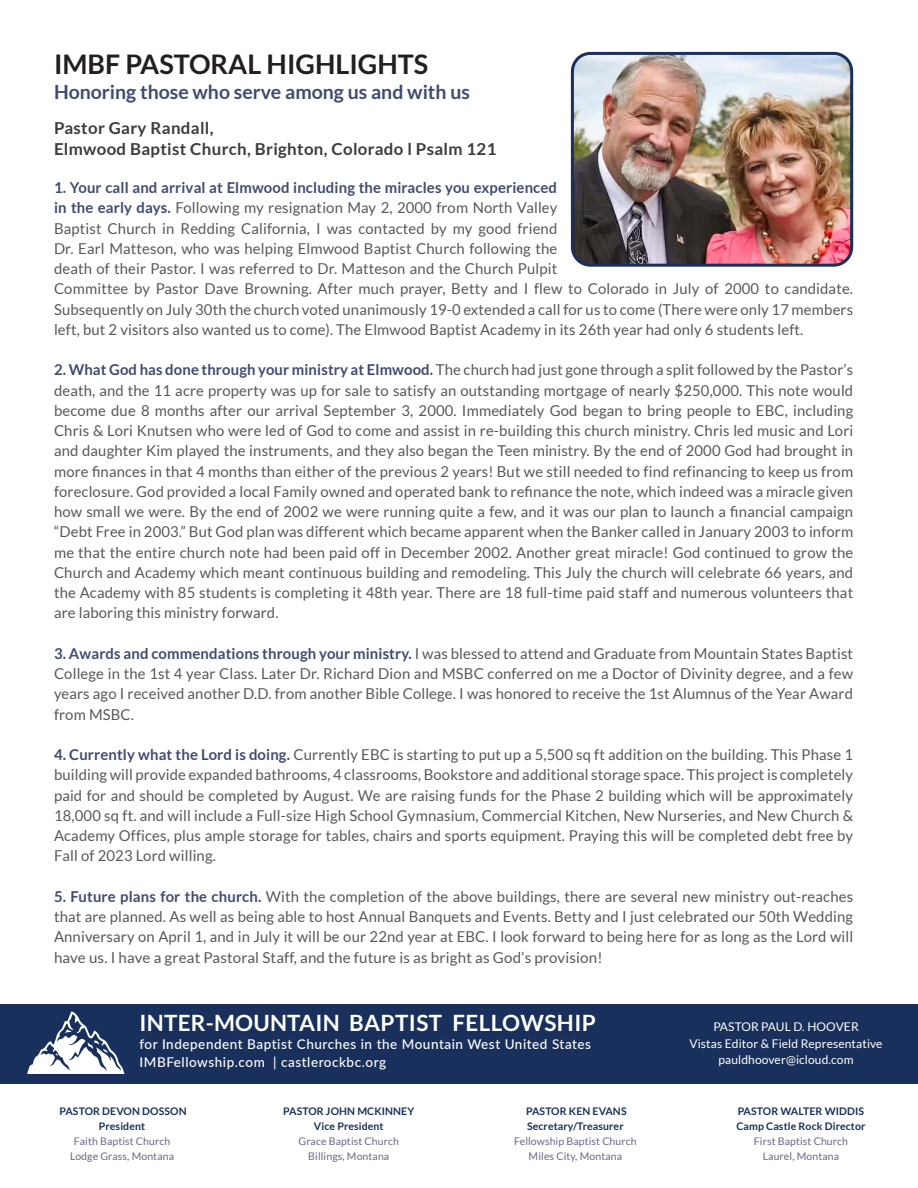
<style>
.page{position:relative;width:918px;height:1188px;background:#fff}
.page>*{position:absolute;margin:0;border:0;box-sizing:border-box;transform-origin:0 0}
.t1{font:700 27px "Lato";color:#231f20}
.t2{font:700 22.5px "Lato";letter-spacing:.02em;color:#fff}
.t3{font:700 19.5px "Lato";color:#404b70}
.t4{font:700 16.5px "Lato";letter-spacing:.02em;color:#3c3c3d}
.t5{font:15px/20.2px "Lato";letter-spacing:.01em;color:#57585a;text-align:justify}
.t6{font:500 13.5px/18px "Lato";letter-spacing:.04em;color:#fff}
.t7{font:12px/16.5px "Lato";letter-spacing:.01em;color:#fff;text-align:center}
.t8{font:10.5px "Lato";letter-spacing:.01em;color:#666988}
.t9{font:700 10.5px "Lato";letter-spacing:.01em;color:#18305b}
.s1{font-weight:700;color:#404b70}
</style>
<div class="page">
<div style="left:0;top:1004px;width:918px;height:79px;background:#18305b"></div>
<svg style="left:27px;top:1011px;width:98px;height:63px"></svg>
<img style="left:575px;top:56px;width:277px;height:207px">
<div style="left:571px;top:52px;width:282px;height:215px;border:3px solid #18305b;border-radius:18px"></div>
<p class="t1" style="left:54px;top:48px;width:376px">IMBF PASTORAL HIGHLIGHTS</p>
<p class="t3" style="left:54px;top:81px;width:418px">Honoring those who serve among us and with us</p>
<p class="t4" style="left:54px;top:118px;width:161px">Pastor Gary Randall,</p>
<p class="t4" style="left:54px;top:139px;width:444px">Elmwood Baptist Church, Brighton, Colorado l Psalm 121</p>
<p class="t5" style="left:54px;top:177px;width:801px;text-align:left"><span class="s1">1. Your call and arrival at Elmwood including the miracles you experienced<br>in the early days.</span> Following my resignation May 2, 2000 from North Valley<br>Baptist Church in Redding California, I was contacted by my good friend<br>Dr. Earl Matteson, who was helping Elmwood Baptist Church following the<br>death of their Pastor. I was referred to Dr. Matteson and the Church Pulpit<br>Committee by Pastor Dave Browning. After much prayer, Betty and I flew to Colorado in July of 2000 to candidate.<br>Subsequently on July 30th the church voted unanimously 19-0 extended a call for us to come (There were only 17 members left, but 2 visitors also wanted us to come). The Elmwood Baptist Academy in its 26th year had only 6 students left.</p>
<p class="t5" style="left:54px;top:360px;width:801px"><span class="s1">2. What God has done through your ministry at Elmwood.</span> The church had just gone through a split followed by the Pastor’s death, and the 11 acre property was up for sale to satisfy an outstanding mortgage of nearly $250,000. This note would become due 8 months after our arrival September 3, 2000. Immediately God began to bring people to EBC, including Chris &amp; Lori Knutsen who were led of God to come and assist in re-building this church ministry. Chris led music and Lori and daughter Kim played the instruments, and they also began the Teen ministry. By the end of 2000 God had brought in more finances in that 4 months than either of the previous 2 years! But we still needed to find refinancing to keep us from foreclosure. God provided a local Family owned and operated bank to refinance the note, which indeed was a miracle given how small we were. By the end of 2002 we were running quite a few, and it was our plan to launch a financial campaign “Debt Free in 2003.” But God plan was different which became apparent when the Banker called in January 2003 to inform me that the entire church note had been paid off in December 2002. Another great miracle! God continued to grow the Church and Academy which meant continuous building and remodeling. This July the church will celebrate 66 years, and the Academy with 85 students is completing it 48th year. There are 18 full-time paid staff and numerous volunteers that are laboring this ministry forward.</p>
<p class="t5" style="left:54px;top:643px;width:801px"><span class="s1">3. Awards and commendations through your ministry.</span> I was blessed to attend and Graduate from Mountain States Baptist College in the 1st 4 year Class. Later Dr. Richard Dion and MSBC conferred on me a Doctor of Divinity degree, and a few years ago I received another D.D. from another Bible College. I was honored to receive the 1st Alumnus of the Year Award from MSBC.</p>
<p class="t5" style="left:54px;top:744px;width:801px"><span class="s1">4. Currently what the Lord is doing.</span> Currently EBC is starting to put up a 5,500 sq ft addition on the building. This Phase 1 building will provide expanded bathrooms, 4 classrooms, Bookstore and additional storage space. This project is completely paid for and should be completed by August. We are raising funds for the Phase 2 building which will be approximately 18,000 sq ft. and will include a Full-size High School Gymnasium, Commercial Kitchen, New Nurseries, and New Church &amp; Academy Offices, plus ample storage for tables, chairs and sports equipment. Praying this will be completed debt free by Fall of 2023 Lord willing.</p>
<p class="t5" style="left:54px;top:886px;width:801px"><span class="s1">5. Future plans for the church.</span> With the completion of the above buildings, there are several new ministry out-reaches that are planned. As well as being able to host Annual Banquets and Events. Betty and I just celebrated our 50th Wedding Anniversary on April 1, and in July it will be our 22nd year at EBC. I look forward to being here for as long as the Lord will have us. I have a great Pastoral Staff, and the future is as bright as God’s provision!</p>
<p class="t2" style="left:140px;top:1010px;width:458px">INTER-MOUNTAIN BAPTIST FELLOWSHIP</p>
<p class="t6" style="left:140px;top:1035px;width:453px">for Independent Baptist Churches in the Mountain West United States<br>IMBFellowship.com | castlerockbc.org</p>
<p class="t9" style="left:60px;top:1105px;width:129px">PASTOR DEVON DOSSON</p>
<p class="t9" style="left:99px;top:1120px;width:48px">President</p>
<p class="t8" style="left:74px;top:1135px;width:98px">Faith Baptist Church</p>
<p class="t8" style="left:70px;top:1150px;width:105px">Lodge Grass, Montana</p>
<p class="t9" style="left:283px;top:1105px;width:133px">PASTOR JOHN MCKINNEY</p>
<p class="t9" style="left:314px;top:1120px;width:71px">Vice President</p>
<p class="t8" style="left:299px;top:1135px;width:102px">Grace Baptist Church</p>
<p class="t8" style="left:308px;top:1150px;width:82px">Billings, Montana</p>
<p class="t9" style="left:526px;top:1105px;width:102px">PASTOR KEN EVANS</p>
<p class="t9" style="left:527px;top:1120px;width:98px">Secretary/Treasurer</p>
<p class="t8" style="left:514px;top:1135px;width:124px">Fellowship Baptist Church</p>
<p class="t8" style="left:529px;top:1150px;width:95px">Miles City, Montana</p>
<p class="t7" style="left:713px;top:1019px;width:147px">PASTOR PAUL D. HOOVER</p>
<p class="t7" style="left:690px;top:1035px;width:195px">Vistas Editor &amp; Field Representative pauldhoover@icloud.com</p>
<p class="t9" style="left:738px;top:1105px;width:128px">PASTOR WALTER WIDDIS</p>
<p class="t9" style="left:736px;top:1120px;width:131px">Camp Castle Rock Director</p>
<p class="t8" style="left:754px;top:1135px;width:96px">First Baptist Church</p>
<p class="t8" style="left:763px;top:1150px;width:78px">Laurel, Montana</p>
</div>
